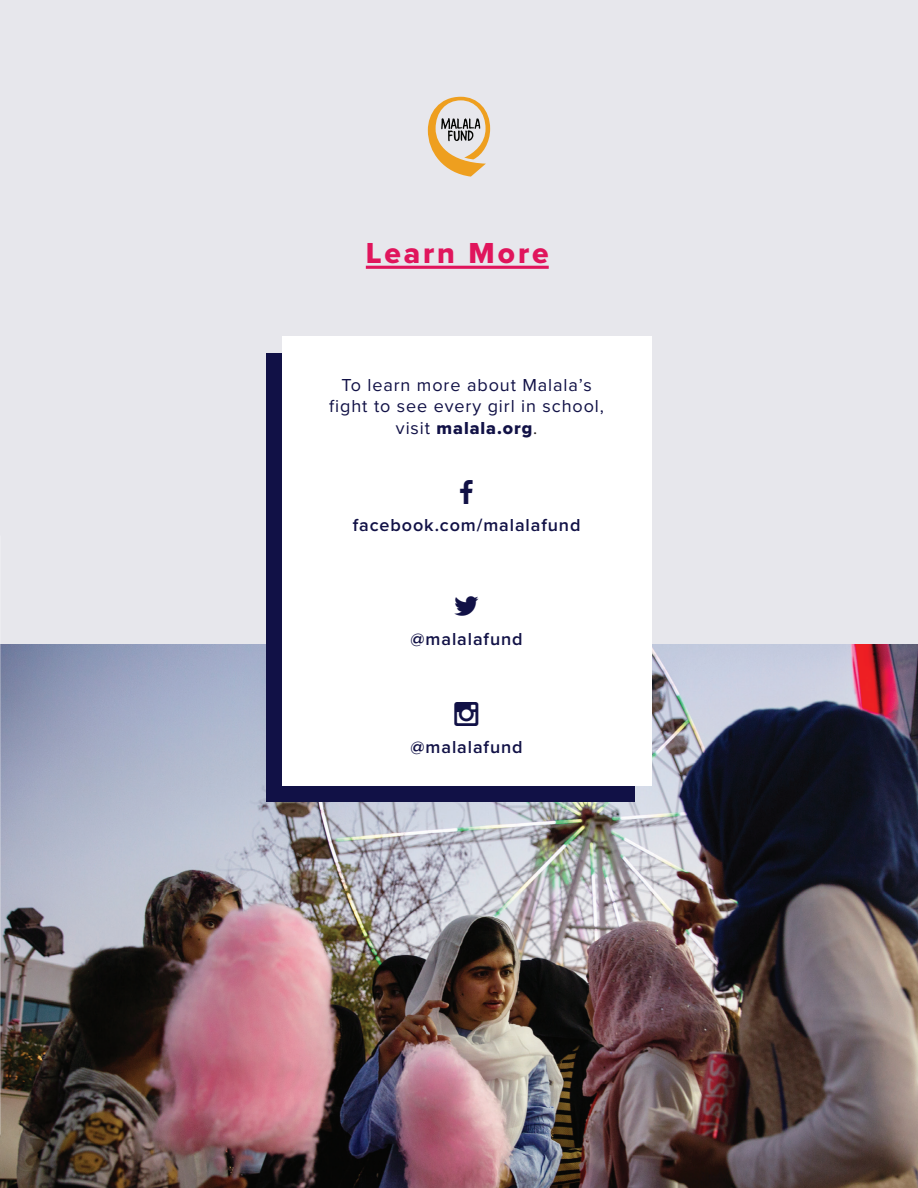
<style>
.page{position:relative;width:918px;height:1188px;background:#e7e7ec}
.page>*{position:absolute;margin:0;border:0;box-sizing:border-box;transform-origin:0 0}
.t1{font:30px "Proxima Nova Extrabld";letter-spacing:.095em;color:#e0155c}
.t2{font:18px/21.6px "Proxima Nova";letter-spacing:.05em;color:#111146;text-align:center}
.t3{font:600 18px "Proxima Nova";letter-spacing:.05em;color:#111146}
.t4{font:18px "Proxima Nova Extrabld";letter-spacing:.05em;color:#111146}
.s1{font-family:"Proxima Nova"}
.s2{font-family:"Proxima Nova";color:#231f20}
</style>
<div class="page">
<img style="left:0;top:644px;width:918px;height:544px">
<div style="left:266px;top:353px;width:369px;height:449px;background:#111146"></div>
<div style="left:282px;top:337px;width:370px;height:449px;background:#fff"></div>
<hr style="left:366px;top:266px;width:183px;height:3px;background:#e0155c">
<svg style="left:428px;top:97px;width:62px;height:80px"></svg>
<h1 class="t1" style="left:366px;top:231px;width:184px">Learn More</h1>
<p class="t2" style="left:329px;top:373px;width:276px">To learn more about Malala’s fight to see every girl in school,</p>
<p class="t4" style="left:396px;top:414px;width:143px"><span class="s1">visit</span> malala.org<span class="s2">.</span></p>
<p class="t3" style="left:353px;top:512px;width:229px">facebook.com/malalafund</p>
<p class="t3" style="left:411px;top:625px;width:114px">@malalafund</p>
<p class="t3" style="left:411px;top:733px;width:114px">@malalafund</p>
</div>
